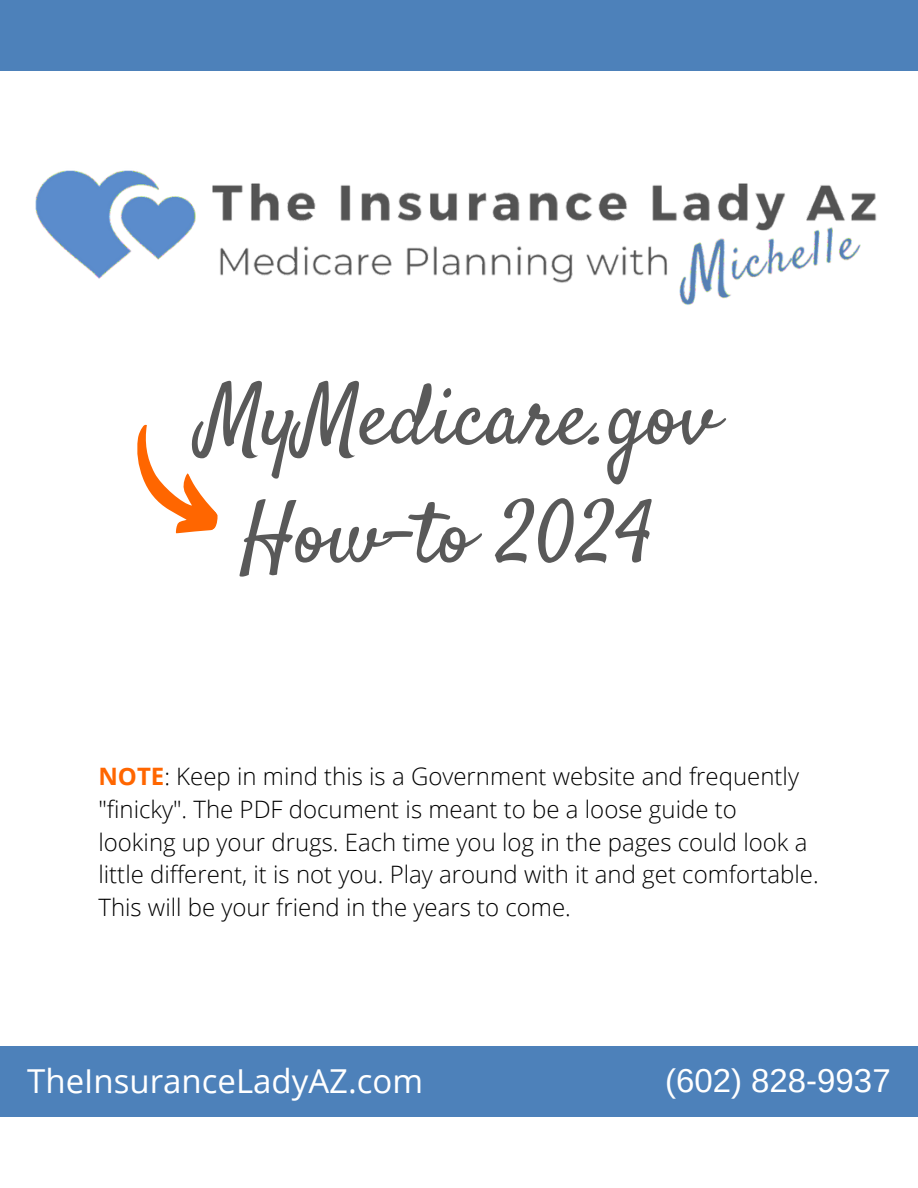
<style>
.page{position:relative;width:918px;height:1188px;background:#fff}
.page>*{position:absolute;margin:0;border:0;box-sizing:border-box;transform-origin:0 0}
.t1{font:85.2px "Satisfy";color:#595959}
.t2{font:33px "Open Sans";color:#fff}
.t3{font:33px "Arimo";color:#fff}
.t4{font:300 24px/32.7px "Open Sans";color:#000}
.s1{font-weight:700;color:#f60}
</style>
<div class="page">
<div style="left:0;top:1046px;width:918px;height:70px;background:#4d81ba"></div>
<svg style="left:137px;top:424px;width:81px;height:110px"></svg>
<img style="left:35px;top:170px;width:842px;height:135px">
<div style="left:0;top:0;width:918px;height:70px;background:#4d81ba"></div>
<p class="t1" style="left:200px;top:363px;width:519px">MyMedicare.gov</p>
<p class="t1" style="left:240px;top:481px;width:415px">How-to 2024</p>
<p class="t4" style="left:98px;top:760px;width:722px"><span class="s1">NOTE</span>: Keep in mind this is a Government website and frequently "finicky". The PDF document is meant to be a loose guide to looking up your drugs. Each time you log in the pages could look a little different, it is not you. Play around with it and get comfortable.<br>This will be your friend in the years to come.</p>
<p class="t2" style="left:27px;top:1058px;width:397px">TheInsuranceLadyAZ.com</p>
<p class="t3" style="left:665px;top:1062px;width:227px">(602) 828-9937</p>
</div>
